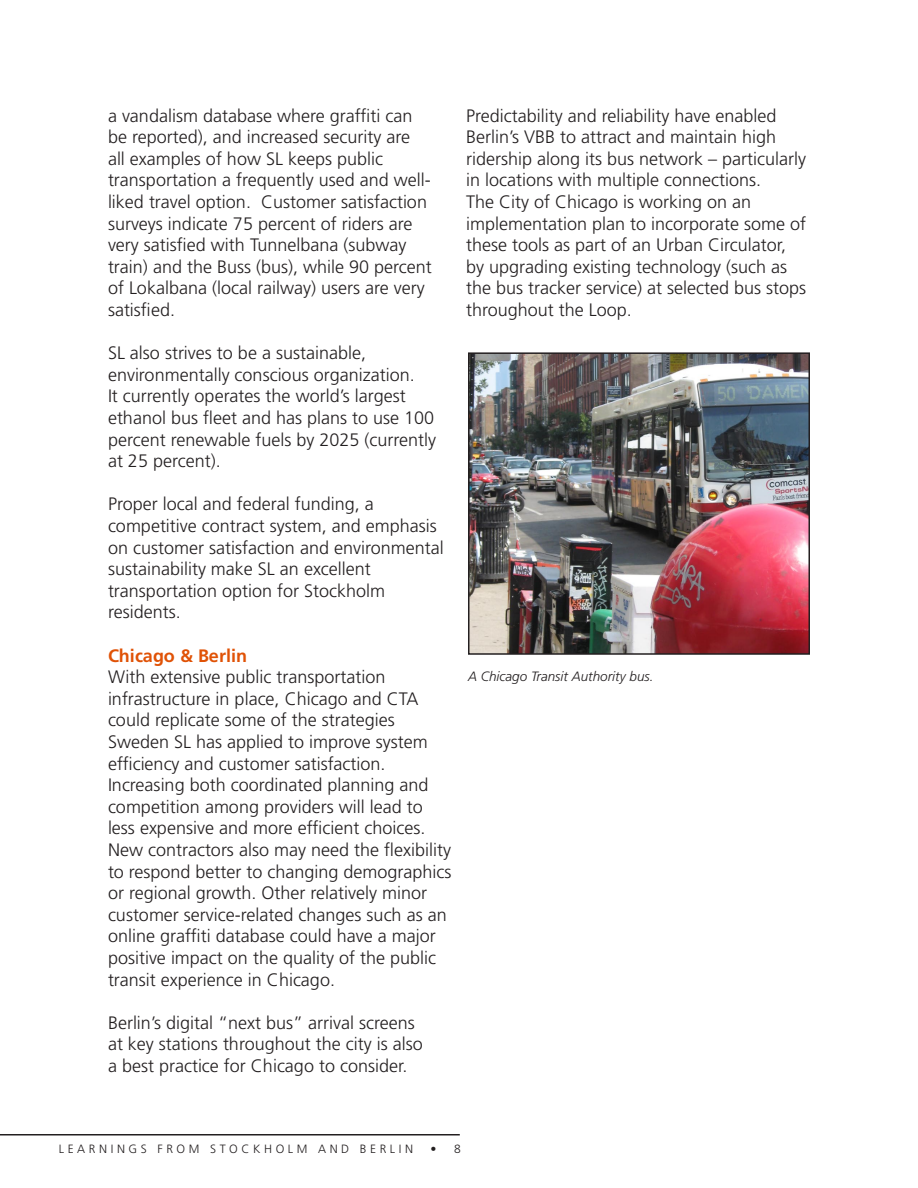
<style>
.page{position:relative;width:918px;height:1188px;background:#fff}
.page>*{position:absolute;margin:0;border:0;box-sizing:border-box;transform-origin:0 0}
.t1{font:300 18px/21.6px "Frutiger LT Std";color:#231f20}
.t2{font:700 18px "Frutiger LT Std";color:#e05206}
.t3{font:italic 300 13.5px "Frutiger LT Std";color:#231f20}
.t4{font:300 12px "Frutiger LT Std";letter-spacing:.3em;color:#231f20}
</style>
<div class="page">
<img style="left:471px;top:355px;width:336px;height:297px">
<div style="left:468px;top:352px;width:342px;height:303px;border:2px solid #231f20"></div>
<hr style="left:0;top:1134px;width:460px;height:2px;background:#231f20">
<p class="t1" style="left:108px;top:105px;width:325px">a vandalism database where graffiti can be reported), and increased security are<br>all examples of how SL keeps public transportation a frequently used and well&shy;liked travel option. Customer satisfaction surveys indicate 75 percent of riders are very satisfied with Tunnelbana (subway train) and the Buss (bus), while 90 percent of Lokalbana (local railway) users are very satisfied.</p>
<p class="t1" style="left:108px;top:342px;width:330px">SL also strives to be a sustainable, environmentally conscious organization.<br>It currently operates the world’s largest ethanol bus fleet and has plans to use 100 percent renewable fuels by 2025 (currently at 25 percent).</p>
<p class="t1" style="left:108px;top:494px;width:337px">Proper local and federal funding, a competitive contract system, and emphasis on customer satisfaction and environmental sustainability make SL an excellent transportation option for Stockholm residents.</p>
<p class="t2" style="left:108px;top:645px;width:141px">Chicago &amp; Berlin</p>
<p class="t1" style="left:108px;top:666px;width:345px">With extensive public transportation infrastructure in place, Chicago and CTA could replicate some of the strategies Sweden SL has applied to improve system efficiency and customer satisfaction.<br>Increasing both coordinated planning and competition among providers will lead to less expensive and more efficient choices.<br>New contractors also may need the flexibility to respond better to changing demographics or regional growth. Other relatively minor customer service-related changes such as an online graffiti database could have a major positive impact on the quality of the public transit experience in Chicago.</p>
<p class="t1" style="left:108px;top:1012px;width:316px">Berlin’s digital “next bus” arrival screens at key stations throughout the city is also a best practice for Chicago to consider.</p>
<p class="t1" style="left:466px;top:105px;width:342px">Predictability and reliability have enabled Berlin’s VBB to attract and maintain high ridership along its bus network – particularly in locations with multiple connections.<br>The City of Chicago is working on an implementation plan to incorporate some of these tools as part of an Urban Circulator, by upgrading existing technology (such as the bus tracker service) at selected bus stops throughout the Loop.</p>
<p class="t3" style="left:468px;top:668px;width:187px">A Chicago Transit Authority bus.</p>
<p class="t4" style="left:59px;top:1142px;width:356px">LEARNINGS FROM STOCKHOLM AND BERLIN</p>
<p class="t4" style="left:431px;top:1142px;width:32px">• 8</p>
</div>
